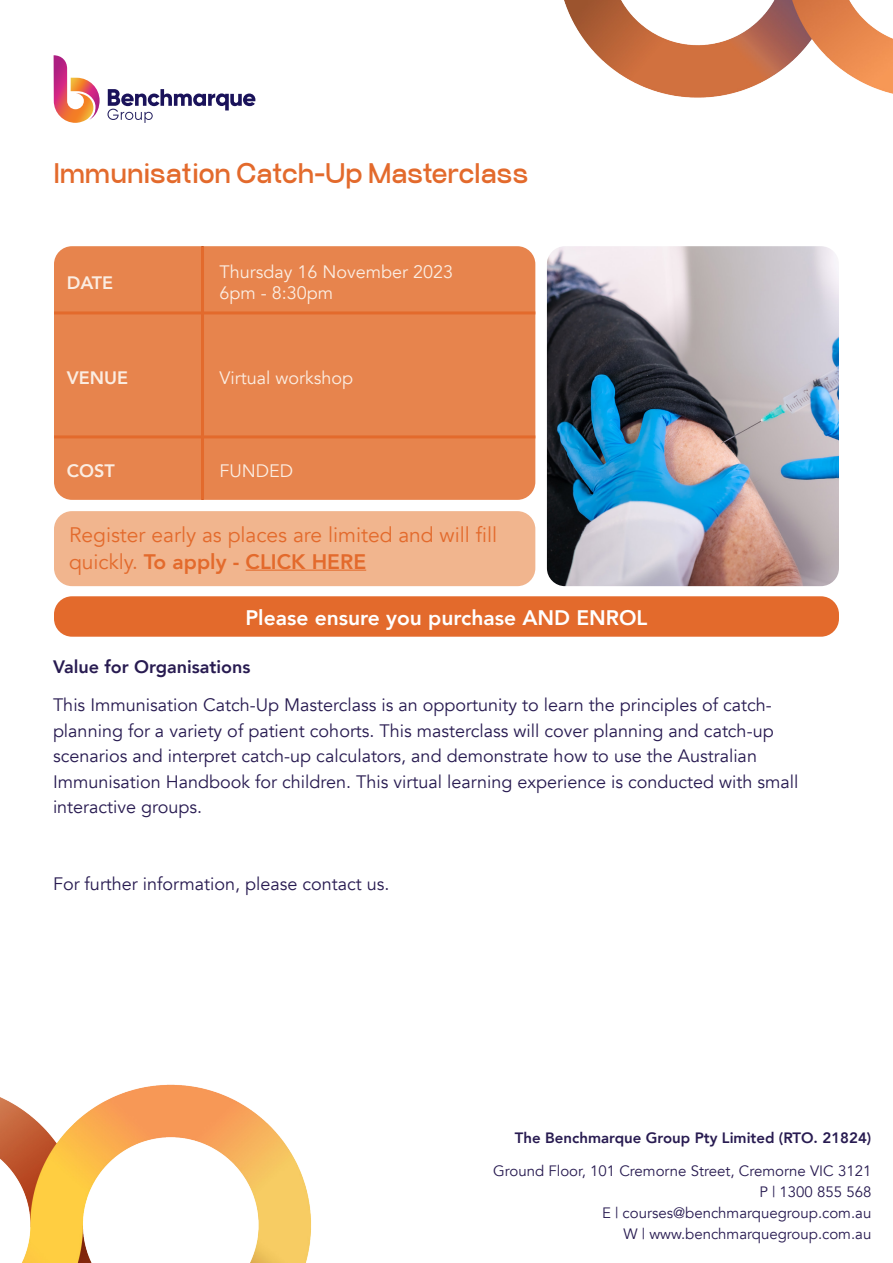
<style>
.page{position:relative;width:893px;height:1263px;background:#fff}
.page>*{position:absolute;margin:0;border:0;box-sizing:border-box;transform-origin:0 0}
.t1{font:700 27px "Craftwork Sans";color:#e36a2c}
.t2{font:21px/27px "Avenir";color:#e36a2c}
.t3{font:800 21px "Avenir";color:#fff}
.BODY_TEXT{font:18px/25.5px "Avenir";color:#281b51}
.t4{font:18px "Avenir";color:#fbede2}
.BODY_TEXT-2{font:800 18px "Avenir";color:#281b51}
.t5{font:800 18px "Avenir";color:#fbede2}
.BODY_TEXT-3{font:15px/21px "Avenir";color:#281b51;text-align:right}
.BODY_TEXT-4{font:800 15px "Avenir";color:#281b51}
.s1{font-weight:800}
</style>
<div class="page">
<img style="left:0;top:0;width:893px;height:1263px">
<div style="left:54px;top:246px;width:481px;height:254px;background:#e7844d;border-radius:18px"></div>
<svg style="left:54px;top:55px;width:46px;height:68px"></svg>
<svg style="left:107px;top:89px;width:148px;height:34px"></svg>
<div style="left:54px;top:511px;width:481px;height:75px;background:#f1b58e;border-radius:18px"></div>
<hr style="left:201px;top:246px;width:3px;height:254px;background:#e36a2c">
<hr style="left:54px;top:311px;width:481px;height:3px;background:#e36a2c">
<hr style="left:54px;top:435px;width:481px;height:3px;background:#e36a2c">
<hr style="left:246px;top:570px;width:120px;height:1px;background:#e36a2c">
<img style="left:547px;top:246px;width:292px;height:340px">
<div style="left:54px;top:596px;width:785px;height:41px;background:#e36a2c;border-radius:18px"></div>
<p class="t1" style="left:54px;top:157px;width:476px">Immunisation Catch-Up Masterclass</p>
<p class="t5" style="left:67px;top:268px;width:48px">DATE</p>
<p class="t4" style="left:220px;top:261px;width:235px">Thursday 16 November 2023</p>
<p class="t4" style="left:220px;top:282px;width:115px">6pm - 8:30pm</p>
<p class="t5" style="left:67px;top:364px;width:63px">VENUE</p>
<p class="t4" style="left:220px;top:367px;width:135px">Virtual workshop</p>
<p class="t5" style="left:67px;top:457px;width:49px">COST</p>
<p class="t4" style="left:220px;top:460px;width:75px">FUNDED</p>
<p class="t2" style="left:69px;top:521px;width:430px">Register early as places are limited and will fill quickly. <span class="s1">To apply - CLICK HERE</span></p>
<p class="t3" style="left:245px;top:602px;width:404px">Please ensure you purchase AND ENROL</p>
<p class="BODY_TEXT-2" style="left:53px;top:653px;width:199px">Value for Organisations</p>
<p class="BODY_TEXT" style="left:53px;top:692px;width:747px">This Immunisation Catch-Up Masterclass is an opportunity to learn the principles of catch&shy;planning for a variety of patient cohorts. This masterclass will cover planning and catch-up scenarios and interpret catch-up calculators, and demonstrate how to use the Australian Immunisation Handbook for children. This virtual learning experience is conducted with small interactive groups.</p>
<p class="BODY_TEXT" style="left:53px;top:871px;width:338px">For further information, please contact us.</p>
<p class="BODY_TEXT-4" style="left:515px;top:1126px;width:358px">The Benchmarque Group Pty Limited (RTO. 21824)</p>
<p class="BODY_TEXT-3" style="left:493px;top:1161px;width:380px">Ground Floor, 101 Cremorne Street, Cremorne VIC 3121<br>P | 1300 855 568<br>E | courses@benchmarquegroup.com.au<br>W | www.benchmarquegroup.com.au</p>
</div>
